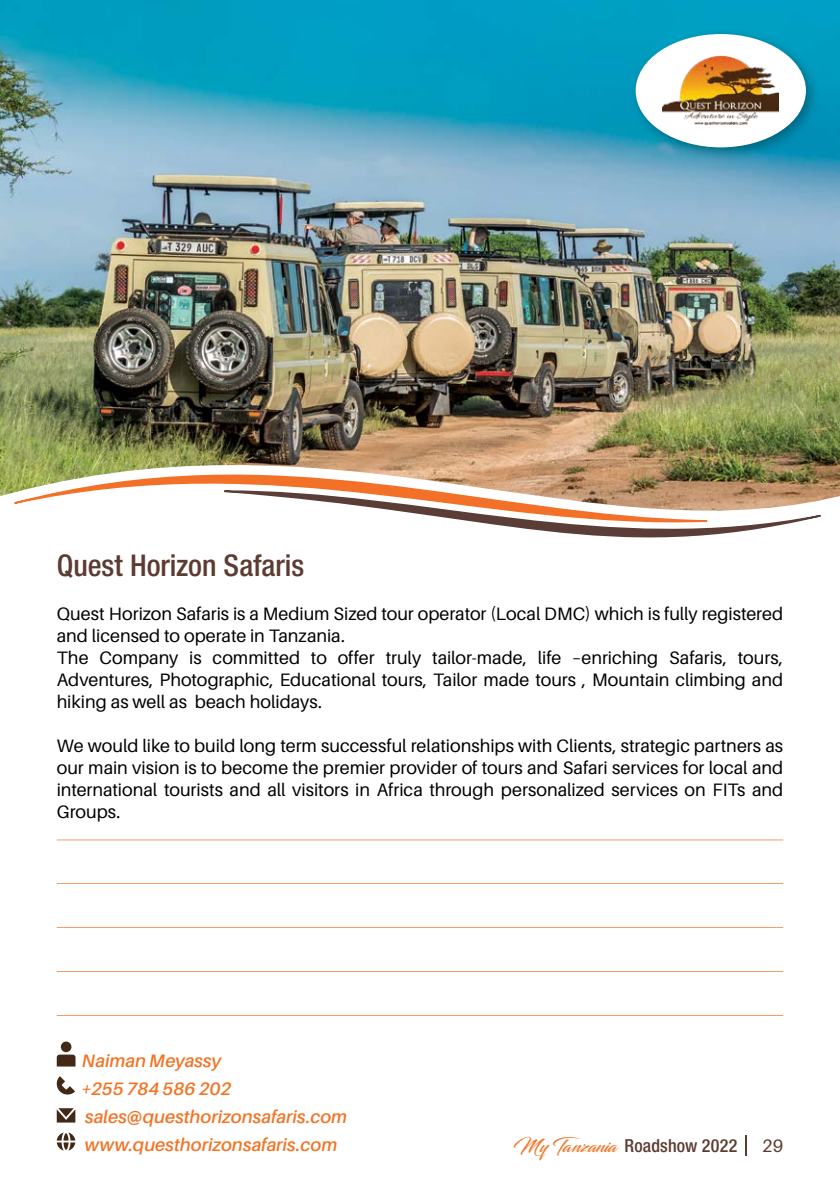
<style>
.page{position:relative;width:840px;height:1191px;background:#fff}
.page>*{position:absolute;margin:0;border:0;box-sizing:border-box;transform-origin:0 0}
.Company_Name{font:500 condensed 30px "Helvetica Neue LT Std";letter-spacing:-.005em;color:#5c3b31}
.Body{font:18px/22px "Aileron";color:#000;text-align:justify}
.Contact_Person{font:italic 600 18px "Aileron";letter-spacing:.005em;color:#f27324}
.t1{font:500 condensed 18px "Helvetica Neue LT Std";letter-spacing:.01em;color:#5c3b31}
.t2{font:18px "Aileron";color:#5c3b31}
.s1{font-family:"Blacksword";font-weight:400;font-stretch:normal;color:#f27324}
</style>
<div class="page">
<hr style="left:57px;top:839px;width:725px;height:1px;background:#f69d66">
<hr style="left:57px;top:883px;width:725px;height:1px;background:#f69d66">
<hr style="left:57px;top:927px;width:725px;height:1px;background:#f69d66">
<hr style="left:57px;top:971px;width:725px;height:1px;background:#f69d66">
<hr style="left:57px;top:1015px;width:725px;height:1px;background:#f69d66">
<div style="left:61px;top:1041px;width:10px;height:11px;background:#422917;border-radius:50%"></div>
<svg style="left:57px;top:1054px;width:18px;height:12px"></svg>
<svg style="left:56px;top:1076px;width:19px;height:19px"></svg>
<svg style="left:57px;top:1108px;width:18px;height:14px"></svg>
<svg style="left:57px;top:1132px;width:18px;height:18px"></svg>
<img style="left:0;top:0;width:839px;height:465px">
<img style="left:0;top:465px;width:839px;height:36px">
<svg style="left:13px;top:465px;width:695px;height:39px"></svg>
<svg style="left:223px;top:489px;width:598px;height:49px"></svg>
<div style="left:628px;top:27px;width:191px;height:135px;background:#000;opacity:.3"></div>
<div style="left:635px;top:34px;width:170px;height:113px;background:#fff;border-radius:50%"></div>
<img style="left:662px;top:56px;width:116px;height:70px">
<svg style="left:745px;top:1135px;width:1px;height:20px"></svg>
<p class="Company_Name" style="left:57px;top:547px;width:249px">Quest Horizon Safaris</p>
<p class="Body" style="left:57px;top:602px;width:727px">Quest Horizon Safaris is a Medium Sized tour operator (Local DMC) which is fully registered and licensed to operate in Tanzania.</p>
<p class="Body" style="left:57px;top:646px;width:727px">The Company is committed to offer truly tailor-made, life –enriching Safaris, tours, Adventures, Photographic, Educational tours, Tailor made tours , Mountain climbing and hiking as well as beach holidays.</p>
<p class="Body" style="left:57px;top:734px;width:727px">We would like to build long term successful relationships with Clients, strategic partners as our main vision is to become the premier provider of tours and Safari services for local and international tourists and all visitors in Africa through personalized services on FITs and Groups.</p>
<p class="Contact_Person" style="left:82px;top:1050px;width:140px">Naiman Meyassy</p>
<p class="Contact_Person" style="left:81px;top:1078px;width:151px">+255 784 586 202</p>
<p class="Contact_Person" style="left:85px;top:1106px;width:263px">sales@questhorizonsafaris.com</p>
<p class="Contact_Person" style="left:85px;top:1134px;width:254px">www.questhorizonsafaris.com</p>
<p class="t1" style="left:512px;top:1134px;width:226px"><span class="s1">My Tanzania</span> Roadshow 2022</p>
<p class="t2" style="left:761px;top:1135px;width:22px">29</p>
</div>
